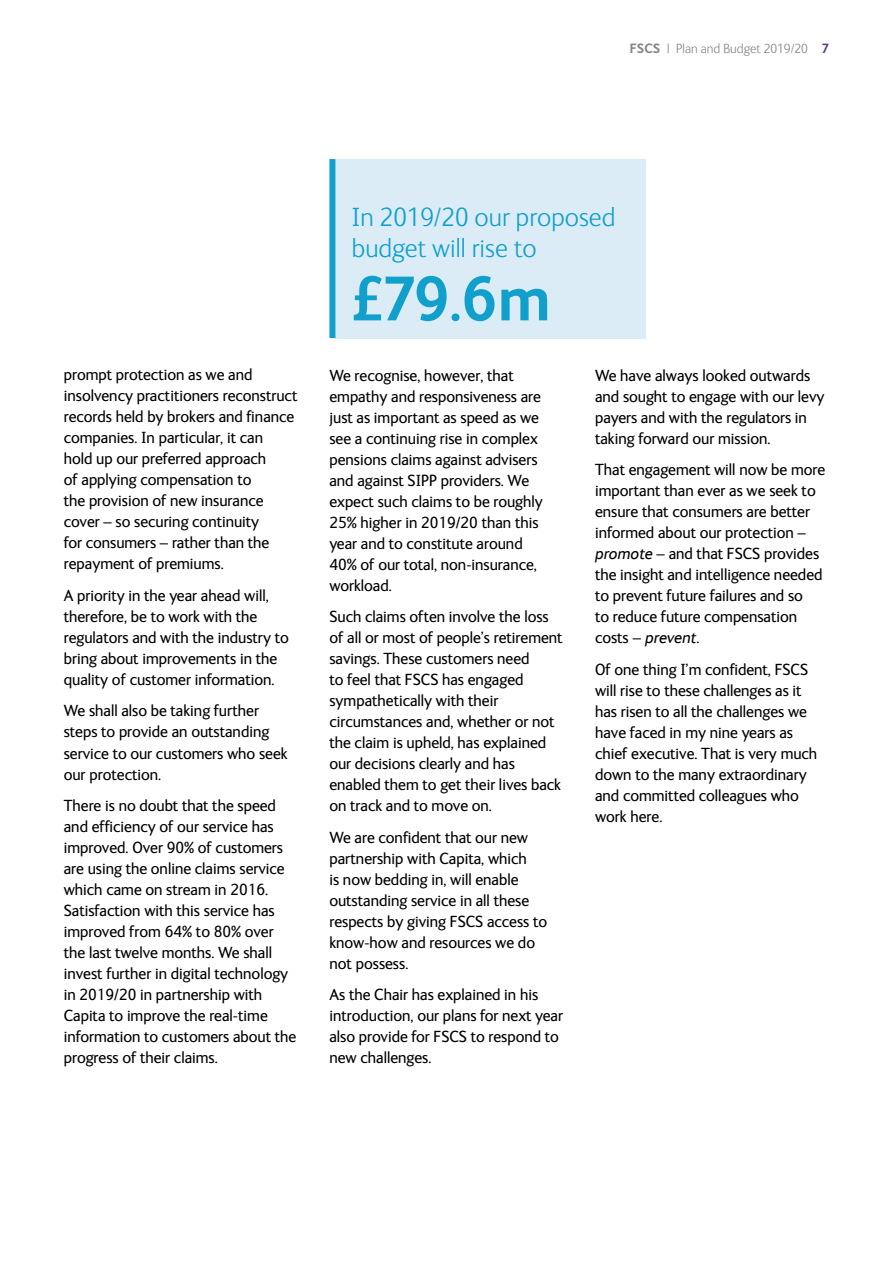
<style>
.page{position:relative;width:893px;height:1263px;background:#fff}
.page>*{position:absolute;margin:0;border:0;box-sizing:border-box;transform-origin:0 0}
.t1{font:700 63px "FS Ingrid";color:#10a0cb}
.t2{font:300 27px/31.5px "FS Ingrid";color:#10a0cb}
.t3{font:16.5px/21px "FS Ingrid";color:#000}
.t4{font:300 13.5px "FS Ingrid";color:#878787}
.s1{font-weight:700}
.s2{font-weight:700;color:#61388e}
.s3{font-style:italic}
</style>
<div class="page">
<div style="left:334px;top:159px;width:312px;height:179px;background:#dbecf6"></div>
<div style="left:329px;top:159px;width:6px;height:179px;background:#10a0cb"></div>
<p class="t4" style="left:630px;top:40px;width:201px"><span class="s1">FSCS</span> | Plan and Budget 2019/20 <span class="s2">7</span></p>
<p class="t3" style="left:64px;top:364px;width:235px">prompt protection as we and insolvency practitioners reconstruct records held by brokers and finance companies. In particular, it can<br>hold up our preferred approach<br>of applying compensation to<br>the provision of new insurance cover – so securing continuity<br>for consumers – rather than the repayment of premiums.</p>
<p class="t3" style="left:64px;top:584px;width:227px">A priority in the year ahead will, therefore, be to work with the regulators and with the industry to bring about improvements in the quality of customer information.</p>
<p class="t3" style="left:64px;top:700px;width:225px">We shall also be taking further steps to provide an outstanding service to our customers who seek our protection.</p>
<p class="t3" style="left:64px;top:794px;width:234px">There is no doubt that the speed and efficiency of our service has improved. Over 90% of customers are using the online claims service which came on stream in 2016.<br>Satisfaction with this service has improved from 64% to 80% over the last twelve months. We shall invest further in digital technology in 2019/20 in partnership with<br>Capita to improve the real-time information to customers about the progress of their claims.</p>
<h2 class="t2" style="left:352px;top:200px;width:265px">In 2019/20 our proposed budget will rise to</h2>
<h1 class="t1" style="left:352px;top:257px;width:201px">£79.6m</h1>
<p class="t3" style="left:329px;top:364px;width:215px">We recognise, however, that empathy and responsiveness are just as important as speed as we see a continuing rise in complex pensions claims against advisers and against SIPP providers. We expect such claims to be roughly<br>25% higher in 2019/20 than this year and to constitute around<br>40% of our total, non-insurance, workload.</p>
<p class="t3" style="left:329px;top:605px;width:235px">Such claims often involve the loss of all or most of people’s retirement savings. These customers need<br>to feel that FSCS has engaged sympathetically with their circumstances and, whether or not the claim is upheld, has explained our decisions clearly and has enabled them to get their lives back on track and to move on.</p>
<p class="t3" style="left:329px;top:826px;width:219px">We are confident that our new partnership with Capita, which<br>is now bedding in, will enable outstanding service in all these respects by giving FSCS access to know-how and resources we do not possess.</p>
<p class="t3" style="left:329px;top:983px;width:235px">As the Chair has explained in his introduction, our plans for next year also provide for FSCS to respond to new challenges.</p>
<p class="t3" style="left:595px;top:364px;width:231px">We have always looked outwards and sought to engage with our levy payers and with the regulators in taking forward our mission.</p>
<p class="t3" style="left:595px;top:458px;width:232px">That engagement will now be more important than ever as we seek to ensure that consumers are better informed about our protection – <span class="s3">promote</span> – and that FSCS provides the insight and intelligence needed to prevent future failures and so<br>to reduce future compensation costs – <span class="s3">prevent</span>.</p>
<p class="t3" style="left:595px;top:658px;width:224px">Of one thing I’m confident, FSCS will rise to these challenges as it has risen to all the challenges we have faced in my nine years as chief executive. That is very much down to the many extraordinary and committed colleagues who work here.</p>
</div>
